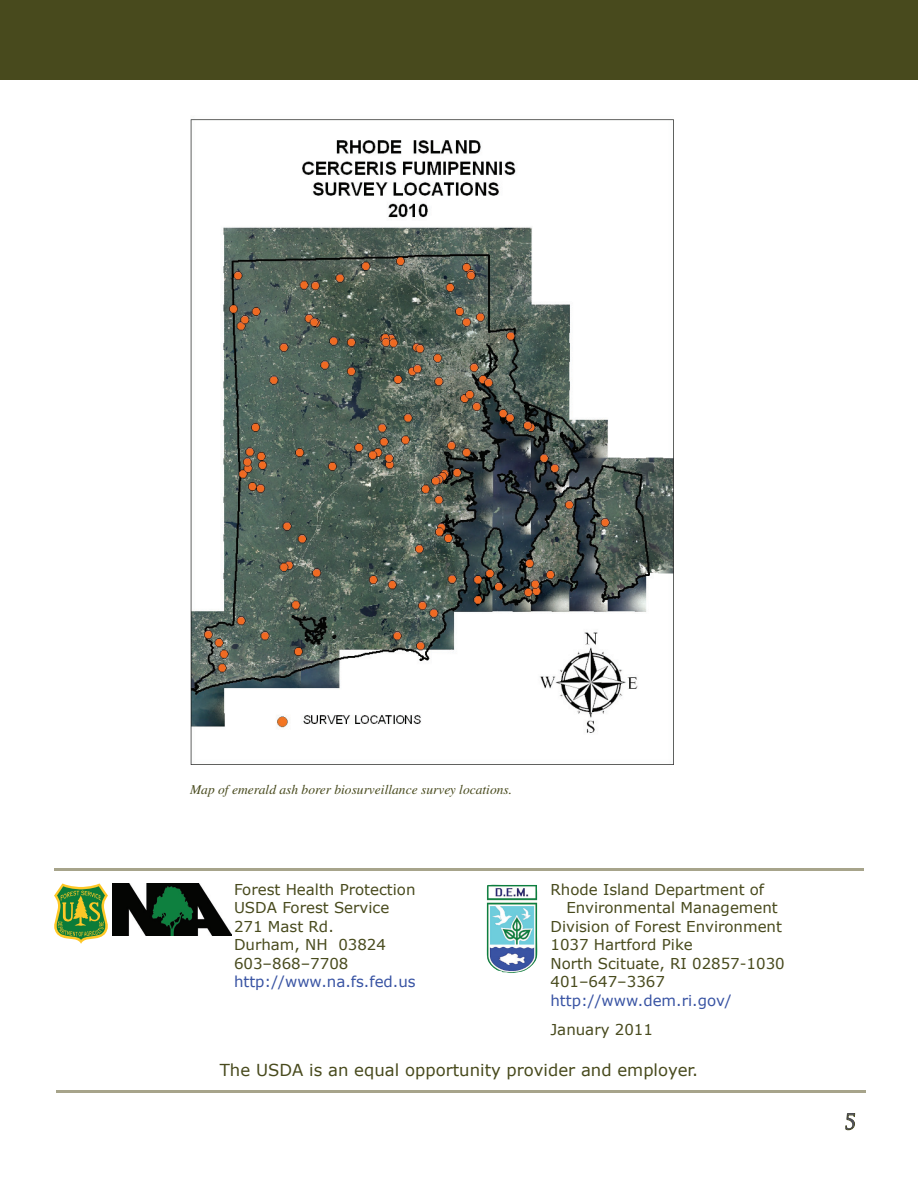
<style>
.page{position:relative;width:918px;height:1188px;background:#fff}
.page>*{position:absolute;margin:0;border:0;box-sizing:border-box;transform-origin:0 0}
.t1{font:21px "Trajan Pro";color:#48495a}
.t2{font:16.5px "Verdana";color:#484a1d}
.t3{font:15px/18.5px "Verdana";color:#484a1d}
.t4{font:15px "Verdana";color:#3853a3}
.t5{font:italic 13.5px "Times";color:#484a1d}
</style>
<div class="page">
<div style="left:0;top:0;width:918px;height:79px;background:#484a1d"></div>
<hr style="left:56px;top:1090px;width:810px;height:3px;background:#a7a48b">
<svg style="left:54px;top:883px;width:54px;height:61px"></svg>
<img style="left:113px;top:883px;width:119px;height:52px">
<hr style="left:54px;top:868px;width:810px;height:3px;background:#a7a48b">
<img style="left:486px;top:885px;width:52px;height:88px">
<svg style="left:845px;top:1113px;width:10px;height:17px"></svg>
<img style="left:190px;top:119px;width:484px;height:646px">
<p class="t5" style="left:190px;top:782px;width:324px">Map of emerald ash borer biosurveillance survey locations.</p>
<p class="t3" style="left:234px;top:880px;width:183px">Forest Health Protection<br>USDA Forest Service<br>271 Mast Rd.<br>Durham, NH 03824<br>603–868–7708</p>
<p class="t4" style="left:234px;top:972px;width:183px">http://www.na.fs.fed.us</p>
<p class="t3" style="left:550px;top:880px;width:215px">Rhode Island Department of</p>
<p class="t3" style="left:566px;top:898px;width:213px">Environmental Management</p>
<p class="t3" style="left:550px;top:917px;width:233px">Division of Forest Environment</p>
<p class="t3" style="left:550px;top:935px;width:144px">1037 Hartford Pike</p>
<p class="t3" style="left:550px;top:954px;width:236px">North Scituate, RI 02857-1030</p>
<p class="t3" style="left:550px;top:972px;width:116px">401–647–3367</p>
<p class="t4" style="left:550px;top:991px;width:183px">http://www.dem.ri.gov/</p>
<p class="t3" style="left:550px;top:1020px;width:104px">January 2011</p>
<p class="t2" style="left:220px;top:1060px;width:480px">The USDA is an equal opportunity provider and employer.</p>
<h1 class="t1" style="left:844px;top:1108px;width:13px">5</h1>
</div>
